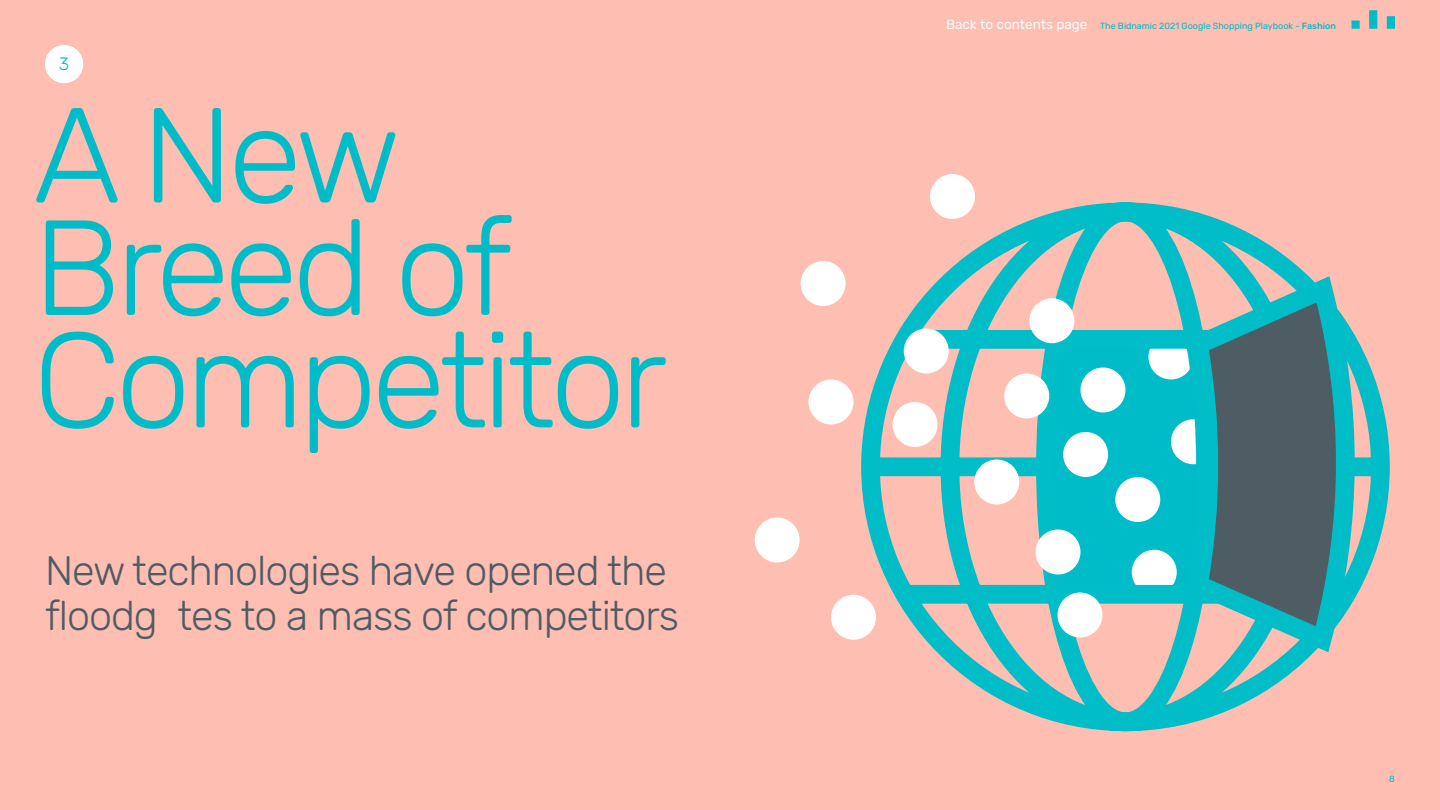
<style>
.page{position:relative;width:1440px;height:810px;background:#ffbeb2}
.page>*{position:absolute;margin:0;border:0;box-sizing:border-box;transform-origin:0 0}
.t1{font:300 135px/112.4px "Rubik";letter-spacing:-.04em;color:#00bcc8}
.t2{font:300 41.25px/45px "Rubik";letter-spacing:-.025em;color:#4e5c64}
.t3{font:300 18px "Rubik";color:#00bcc8}
.t4{font:9px "Rubik";color:#00bcc8}
.s1{font-size:13.5px;color:#f1fbfc}
.s2{font-weight:500}
</style>
<div class="page">
<div style="left:45px;top:45px;width:38px;height:38px;background:#fff;border-radius:50%"></div>
<svg style="left:852px;top:201px;width:538px;height:531px"></svg>
<svg style="left:1178px;top:265px;width:175px;height:400px;background:#4e9196"></svg>
<div style="left:1080px;top:368px;width:45px;height:44px;background:#fff;border-radius:50%"></div>
<div style="left:1029px;top:298px;width:45px;height:45px;background:#fff;border-radius:50%"></div>
<div style="left:1004px;top:374px;width:45px;height:44px;background:#fff;border-radius:50%"></div>
<div style="left:930px;top:174px;width:45px;height:45px;background:#fff;border-radius:50%"></div>
<div style="left:801px;top:261px;width:45px;height:45px;background:#fff;border-radius:50%"></div>
<div style="left:1115px;top:477px;width:45px;height:45px;background:#fff;border-radius:50%"></div>
<div style="left:1063px;top:432px;width:45px;height:45px;background:#fff;border-radius:50%"></div>
<div style="left:904px;top:328px;width:45px;height:46px;background:#fff;border-radius:50%"></div>
<div style="left:974px;top:459px;width:45px;height:45px;background:#fff;border-radius:50%"></div>
<div style="left:808px;top:380px;width:46px;height:44px;background:#fff;border-radius:50%"></div>
<div style="left:755px;top:518px;width:45px;height:44px;background:#fff;border-radius:50%"></div>
<div style="left:892px;top:402px;width:46px;height:45px;background:#fff;border-radius:50%"></div>
<div style="left:1035px;top:530px;width:45px;height:44px;background:#fff;border-radius:50%"></div>
<div style="left:1058px;top:592px;width:44px;height:46px;background:#fff;border-radius:50%"></div>
<div style="left:831px;top:595px;width:45px;height:45px;background:#fff;border-radius:50%"></div>
<svg style="left:1352px;top:10px;width:43px;height:19px"></svg>
<h3 class="t3" style="left:59px;top:54px;width:12px">3</h3>
<h1 class="t1" style="left:33px;top:103px;width:636px">A New<br>Breed of<br>Competitor</h1>
<h2 class="t2" style="left:45px;top:549px;width:636px">New technologies have opened the floodg tes to a mass of competitors</h2>
<p class="t4" style="left:946px;top:21px;width:391px"><span class="s1">Back to contents page</span> The Bidnamic 2021 Google Shopping Playbook - <span class="s2">Fashion</span></p>
<p class="t4" style="left:1389px;top:773px;width:7px">8</p>
</div>
